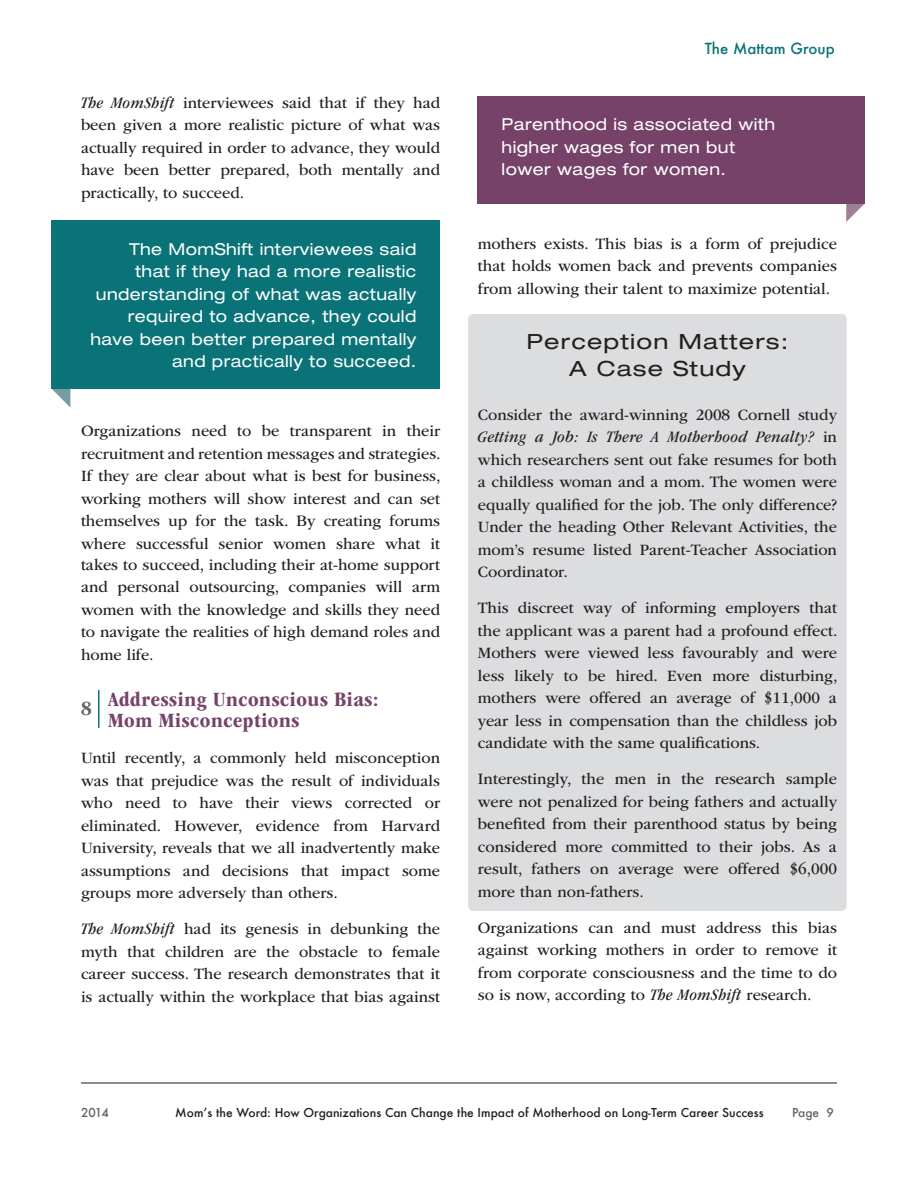
<style>
.page{position:relative;width:918px;height:1188px;background:#fff}
.page>*{position:absolute;margin:0;border:0;box-sizing:border-box;transform-origin:0 0}
.MAIN{font:700 condensed 21px/21px "ITC Garamond Std";letter-spacing:.025em;color:#764269;scale:1.1 1}
.MAIN-2{font:expanded 21px/27px "Helvetica Neue LT Std";letter-spacing:.05em;color:#231f20;text-align:center;scale:1.1 1}
.MAIN-3{font:16.5px/22.5px "ITC Garamond Std";color:#231f20;text-align:justify}
.MAIN-4{font:expanded 16.5px/22.5px "Helvetica Neue LT Std";letter-spacing:.025em;color:#fff;text-align:right}
.t1{font:500 15px "Futura";color:#097378}
.t2{font:500 12px "Futura";color:#231f20}
.t3{font:500 12px "Futura";letter-spacing:-.015em;color:#636366}
.s1{font-style:italic;font-stretch:condensed}
.s2{color:#636366}
</style>
<div class="page">
<hr style="left:81px;top:1082px;width:756px;height:2px;background:#5f696f">
<div style="left:468px;top:314px;width:379px;height:597px;background:#dcdddf;border-radius:5px"></div>
<hr style="left:98px;top:690px;width:2px;height:38px;background:#097378">
<svg style="left:52px;top:389px;width:18px;height:18px"></svg>
<div style="left:52px;top:220px;width:388px;height:169px;background:#097378"></div>
<svg style="left:846px;top:203px;width:19px;height:19px"></svg>
<div style="left:478px;top:96px;width:387px;height:107px;background:#764269"></div>
<p class="MAIN-3" style="left:81px;top:91px;width:361px"><span class="s1">The MomShift</span> interviewees said that if they had been given a more realistic picture of what was actually required in order to advance, they would have been better prepared, both mentally and practically, to succeed.</p>
<p class="MAIN-4" style="left:90px;top:237px;width:327px">The MomShift interviewees said that if they had a more realistic understanding of what was actually required to advance, they could have been better prepared mentally and practically to succeed.</p>
<p class="MAIN-3" style="left:81px;top:420px;width:361px">Organizations need to be transparent in their recruitment and retention messages and strategies.<br>If they are clear about what is best for business, working mothers will show interest and can set themselves up for the task. By creating forums where successful senior women share what it</p>
<p class="MAIN-3" style="left:81px;top:553px;width:361px">takes to succeed, including their at-home support and personal outsourcing, companies will arm women with the knowledge and skills they need to navigate the realities of high demand roles and home life.</p>
<p class="MAIN" style="left:108px;top:689px;width:247px;text-indent:-27px"><span class="s2">8</span> Addressing Unconscious Bias:<br>Mom Misconceptions</p>
<p class="MAIN-3" style="left:81px;top:747px;width:361px">Until recently, a commonly held misconception was that prejudice was the result of individuals who need to have their views corrected or eliminated. However, evidence from Harvard University, reveals that we all inadvertently make assumptions and decisions that impact some groups more adversely than others.</p>
<p class="MAIN-3" style="left:81px;top:918px;width:361px"><span class="s1">The MomShift</span> had its genesis in debunking the myth that children are the obstacle to female career success. The research demonstrates that it is actually within the workplace that bias against</p>
<p class="t1" style="left:705px;top:38px;width:131px">The Mattam Group</p>
<p class="MAIN-4" style="left:502px;top:113px;width:275px;text-align:left">Parenthood is associated with higher wages for men but lower wages for women.</p>
<p class="MAIN-3" style="left:478px;top:232px;width:361px">mothers exists. This bias is a form of prejudice that holds women back and prevents companies from allowing their talent to maximize potential.</p>
<p class="MAIN-2" style="left:526px;top:328px;width:240px">Perception Matters:<br>A Case Study</p>
<p class="MAIN-3" style="left:478px;top:403px;width:361px">Consider the award-winning 2008 Cornell study <span class="s1">Getting a Job: Is There A Motherhood Penalty?</span> in which researchers sent out fake resumes for both a childless woman and a mom. The women were equally qualified for the job. The only difference?<br>Under the heading Other Relevant Activities, the mom’s resume listed Parent-Teacher Association Coordinator.</p>
<p class="MAIN-3" style="left:478px;top:597px;width:361px">This discreet way of informing employers that the applicant was a parent had a profound effect.<br>Mothers were viewed less favourably and were less likely to be hired. Even more disturbing, mothers were offered an average of $11,000 a year less in compensation than the childless job candidate with the same qualifications.</p>
<p class="MAIN-3" style="left:478px;top:768px;width:361px">Interestingly, the men in the research sample were not penalized for being fathers and actually benefited from their parenthood status by being considered more committed to their jobs. As a result, fathers on average were offered $6,000 more than non-fathers.</p>
<p class="MAIN-3" style="left:478px;top:916px;width:361px">Organizations can and must address this bias against working mothers in order to remove it from corporate consciousness and the time to do so is now, according to <span class="s1">The MomShift</span> research.</p>
<p class="t3" style="left:81px;top:1104px;width:29px">2014</p>
<p class="t2" style="left:175px;top:1104px;width:590px">Mom’s the Word: How Organizations Can Change the Impact of Motherhood on Long-Term Career Success</p>
<p class="t3" style="left:792px;top:1104px;width:44px">Page 9</p>
</div>
